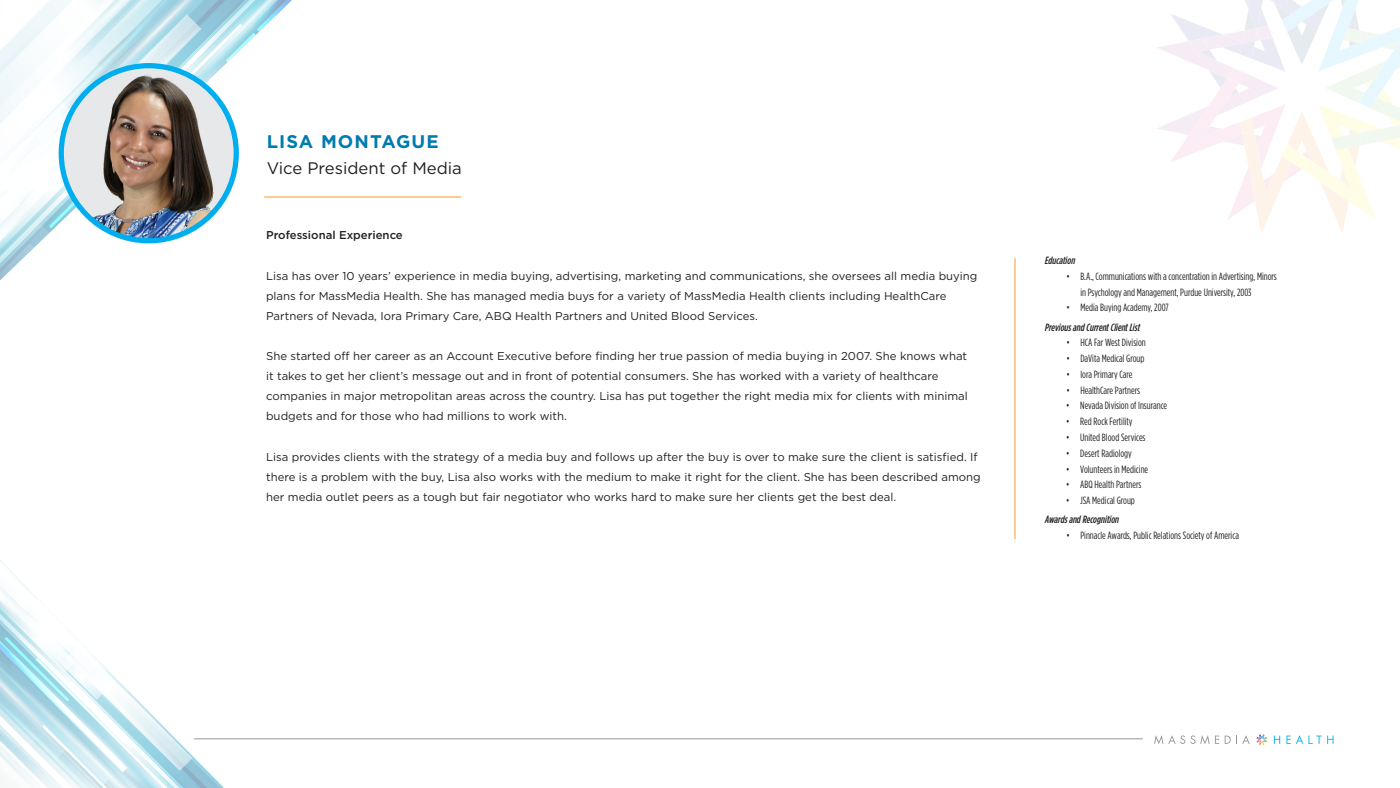
<style>
.page{position:relative;width:1400px;height:788px;background:#fff}
.page>*{position:absolute;margin:0;border:0;box-sizing:border-box;transform-origin:0 0}
.t1{font:700 18.29px "Gotham HTF";letter-spacing:.06em;color:#007bb0}
.t2{font:16.71px "Gotham HTF";color:#231f20}
.t3{font:11.38px/20.1px "Gotham HTF";color:#231f20}
.t4{font:500 11.38px "Gotham HTF";color:#231f20}
.t5{font:condensed 10.5px/15.8px "Gotham HTF";color:#231f20}
.t6{font:italic 500 condensed 10.5px "Gotham HTF";color:#231f20}
</style>
<div class="page">
<svg style="left:0;top:0;width:292px;height:280px"></svg>
<svg style="left:0;top:560px;width:224px;height:228px"></svg>
<hr style="left:194px;top:738px;width:949px;height:1px;background:#939598">
<svg style="left:1157px;top:0;width:243px;height:233px"></svg>
<svg style="left:1154px;top:735px;width:65px;height:9px"></svg>
<svg style="left:1225px;top:735px;width:25px;height:8px"></svg>
<svg style="left:1274px;top:735px;width:6px;height:8px"></svg>
<svg style="left:1286px;top:735px;width:47px;height:8px"></svg>
<svg style="left:1256px;top:734px;width:12px;height:11px"></svg>
<hr style="left:1015px;top:258px;width:1px;height:281px;background:#f89b24">
<img style="left:61px;top:66px;width:175px;height:175px;border-radius:88px">
<div style="left:59px;top:63px;width:180px;height:180px;border:5px solid #00aeef;border-radius:50%"></div>
<hr style="left:264px;top:196px;width:197px;height:1px;background:#f89b24">
<h1 class="t1" style="left:267px;top:131px;width:173px">LISA MONTAGUE</h1>
<h2 class="t2" style="left:267px;top:159px;width:197px">Vice President of Media</h2>
<p class="t4" style="left:266px;top:229px;width:138px">Professional Experience</p>
<p class="t3" style="left:266px;top:265px;width:713px">Lisa has over 10 years’ experience in media buying, advertising, marketing and communications, she oversees all media buying plans for MassMedia Health. She has managed media buys for a variety of MassMedia Health clients including HealthCare<br>Partners of Nevada, Iora Primary Care, ABQ Health Partners and United Blood Services.</p>
<p class="t3" style="left:266px;top:346px;width:703px">She started off her career as an Account Executive before finding her true passion of media buying in 2007. She knows what it takes to get her client’s message out and in front of potential consumers. She has worked with a variety of healthcare companies in major metropolitan areas across the country. Lisa has put together the right media mix for clients with minimal budgets and for those who had millions to work with.</p>
<p class="t3" style="left:266px;top:446px;width:716px">Lisa provides clients with the strategy of a media buy and follows up after the buy is over to make sure the client is satisfied. If there is a problem with the buy, Lisa also works with the medium to make it right for the client. She has been described among her media outlet peers as a tough but fair negotiator who works hard to make sure her clients get the best deal.</p>
<p class="t6" style="left:1045px;top:254px;width:34px">Education</p>
<p class="t5" style="left:1080px;top:268px;width:198px;text-indent:-14px">• B.A., Communications with a concentration in Advertising, Minors in Psychology and Management, Purdue University, 2003</p>
<p class="t5" style="left:1066px;top:299px;width:104px">• Media Buying Academy, 2007</p>
<p class="t6" style="left:1045px;top:321px;width:99px">PreviousandCurrentClientList</p>
<p class="t5" style="left:1066px;top:334px;width:81px">• HCA Far West Division</p>
<p class="t5" style="left:1066px;top:350px;width:80px">• DaVita Medical Group</p>
<p class="t5" style="left:1066px;top:366px;width:68px">• Iora Primary Care</p>
<p class="t5" style="left:1066px;top:382px;width:75px">• HealthCare Partners</p>
<p class="t5" style="left:1066px;top:397px;width:102px">• Nevada Division of Insurance</p>
<p class="t5" style="left:1066px;top:413px;width:68px">• Red Rock Fertility</p>
<p class="t5" style="left:1066px;top:429px;width:81px">• United Blood Services</p>
<p class="t5" style="left:1066px;top:445px;width:67px">• Desert Radiology</p>
<p class="t5" style="left:1066px;top:460px;width:84px">• Volunteers in Medicine</p>
<p class="t5" style="left:1066px;top:476px;width:77px">• ABQ Health Partners</p>
<p class="t5" style="left:1066px;top:492px;width:70px">• JSA Medical Group</p>
<p class="t6" style="left:1045px;top:513px;width:78px">AwardsandRecognition</p>
<p class="t5" style="left:1066px;top:527px;width:174px">• Pinnacle Awards, Public Relations Society of America</p>
</div>
